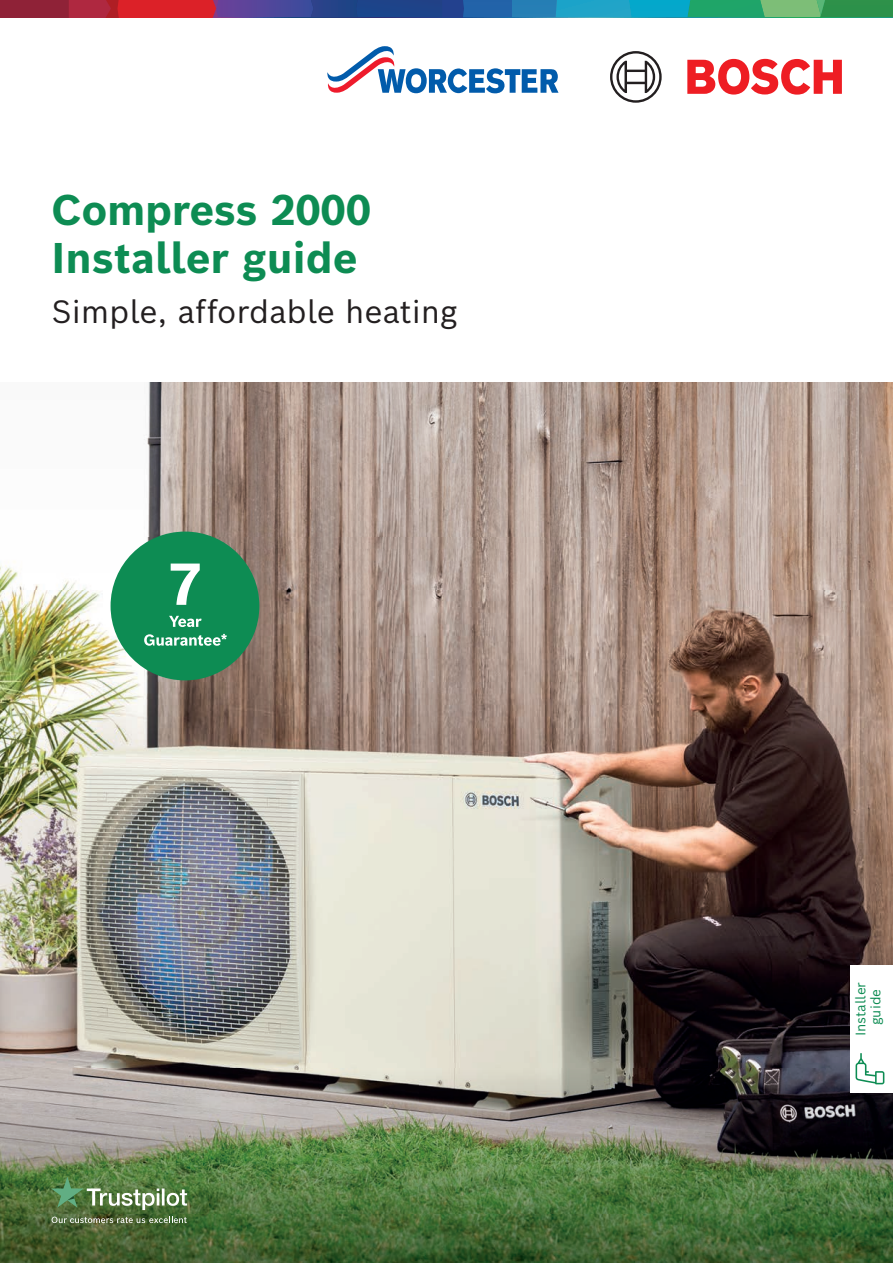
<style>
.page{position:relative;width:893px;height:1263px;background:#fff}
.page>*{position:absolute;margin:0;border:0;box-sizing:border-box;transform-origin:0 0}
.t1{font:700 42px/48.3px "Bosch Sans";color:#0d8c53}
.t2{font:31.5px "Bosch Sans";color:#231f20}
.t3{font:13.5px/15px "Bosch Sans";color:#0d8c53;text-align:center}
</style>
<div class="page">
<img style="left:0;top:590px;width:893px;height:479px">
<img style="left:0;top:1069px;width:893px;height:194px">
<img style="left:0;top:383px;width:893px;height:207px">
<div style="left:111px;top:531px;width:148px;height:149px;background:#0d8c53;border-radius:50%"></div>
<svg style="left:169px;top:616px;width:33px;height:11px"></svg>
<svg style="left:144px;top:634px;width:83px;height:12px"></svg>
<svg style="left:171px;top:563px;width:29px;height:42px"></svg>
<div style="left:850px;top:965px;width:43px;height:128px;background:#fff"></div>
<svg style="left:51px;top:1177px;width:136px;height:33px;background:#6c8f5e"></svg>
<svg style="left:52px;top:1216px;width:135px;height:7px"></svg>
<svg style="left:0;top:0;width:893px;height:17px;background:#50657a"></svg>
<svg style="left:327px;top:46px;width:231px;height:48px"></svg>
<svg style="left:687px;top:59px;width:155px;height:36px"></svg>
<svg style="left:610px;top:51px;width:52px;height:52px"></svg>
<svg style="left:855px;top:1053px;width:29px;height:31px"></svg>
<p class="t1" style="left:51px;top:185px;width:322px">Compress 2000<br>Installer guide</p>
<p class="t2" style="left:51px;top:290px;width:408px">Simple, affordable heating</p>
<p class="t3" style="left:852px;top:1036px;width:56px;rotate:-90deg">Installer guide</p>
</div>
